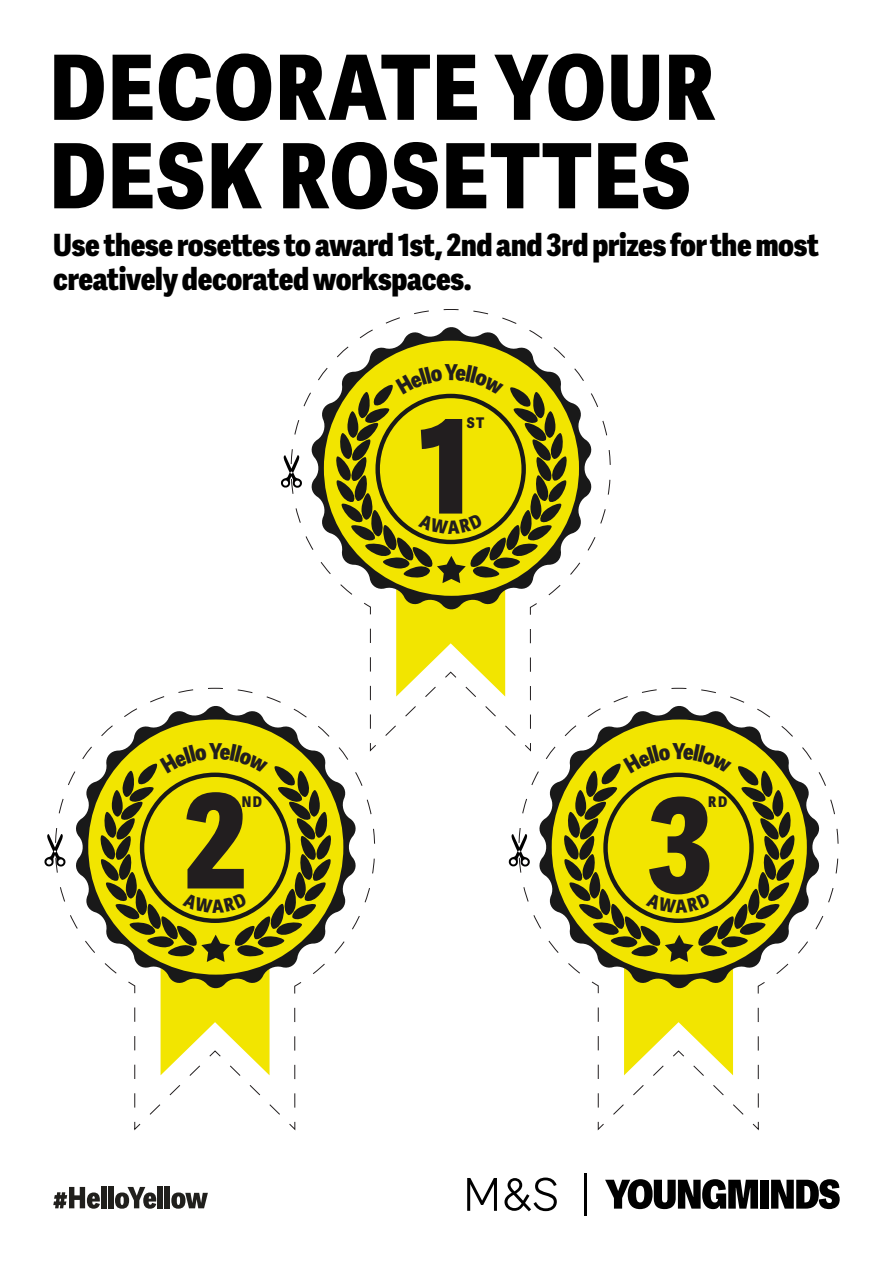
<style>
.page{position:relative;width:893px;height:1263px;background:#fff}
.page>*{position:absolute;margin:0;border:0;box-sizing:border-box;transform-origin:0 0}
.t1{font:800 130.65px "Adelle Sans Cnd";color:#221e1f}
.t2{font:800 90px/88.5px "Adelle Sans Cnd";letter-spacing:.02em;color:#000}
.t3{font:800 30.75px/33.5px "Adelle Sans Cnd";letter-spacing:-.01em;color:#000}
.t4{font:800 14.7px "Adelle Sans Cnd";color:#221e1f}
</style>
<div class="page">
<svg style="left:53px;top:1187px;width:47px;height:22px"></svg>
<div style="left:101px;top:1186px;width:6px;height:22px;background:#201f1c"></div>
<div style="left:108px;top:1186px;width:6px;height:22px;background:#201f1c"></div>
<svg style="left:115px;top:1187px;width:41px;height:22px"></svg>
<div style="left:158px;top:1186px;width:5px;height:22px;background:#201f1c"></div>
<div style="left:165px;top:1186px;width:5px;height:22px;background:#201f1c"></div>
<svg style="left:171px;top:1192px;width:37px;height:17px"></svg>
<svg style="left:467px;top:1177px;width:90px;height:34px"></svg>
<hr style="left:584px;top:1173px;width:2px;height:42px;background:#000">
<svg style="left:605px;top:1179px;width:153px;height:30px"></svg>
<div style="left:760px;top:1180px;width:9px;height:28px;background:#000"></div>
<svg style="left:771px;top:1179px;width:69px;height:30px"></svg>
<svg style="left:291px;top:309px;width:320px;height:237px"></svg>
<svg style="left:310px;top:326px;width:283px;height:270px"></svg>
<svg style="left:335px;top:384px;width:232px;height:199px;background:#948e2e"></svg>
<svg style="left:281px;top:455px;width:21px;height:33px"></svg>
<svg style="left:55px;top:688px;width:320px;height:236px"></svg>
<svg style="left:74px;top:704px;width:283px;height:270px"></svg>
<svg style="left:100px;top:762px;width:232px;height:200px;background:#948f2e"></svg>
<svg style="left:44px;top:833px;width:22px;height:34px"></svg>
<svg style="left:519px;top:688px;width:320px;height:237px"></svg>
<svg style="left:538px;top:704px;width:283px;height:270px"></svg>
<svg style="left:563px;top:762px;width:232px;height:200px;background:#948f2e"></svg>
<svg style="left:509px;top:833px;width:21px;height:34px"></svg>
<svg style="left:363px;top:364px;width:175px;height:387px"></svg>
<svg style="left:127px;top:743px;width:175px;height:387px"></svg>
<svg style="left:591px;top:743px;width:175px;height:387px"></svg>
<h2 class="t2" style="left:50px;top:45px;width:668px">DECORATE YOUR<br>DESK ROSETTES</h2>
<p class="t3" style="left:53px;top:229px;width:767px">Use these rosettes to award 1st, 2nd and 3rd prizes for the most creatively decorated workspaces.</p>
<h1 class="t1" style="left:418px;top:385px;width:54px">1</h1>
<p class="t4" style="left:467px;top:413px;width:19px">ST</p>
<h1 class="t1" style="left:184px;top:760px;width:65px">2</h1>
<p class="t4" style="left:242px;top:792px;width:22px">ND</p>
<h1 class="t1" style="left:648px;top:764px;width:67px">3</h1>
<p class="t4" style="left:708px;top:793px;width:21px">RD</p>
</div>
